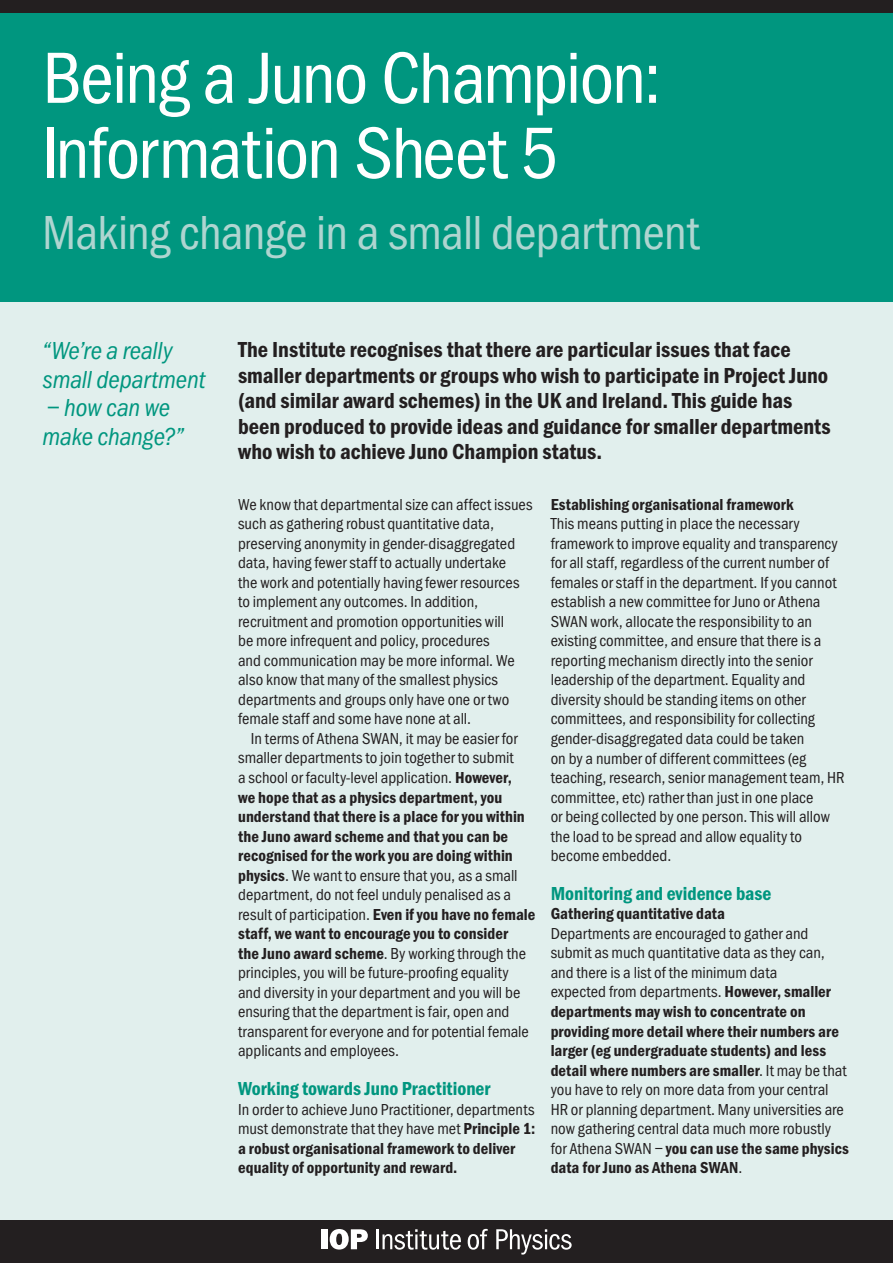
<style>
.page{position:relative;width:893px;height:1263px;background:#fff}
.page>*{position:absolute;margin:0;border:0;box-sizing:border-box;transform-origin:0 0}
.t1{font:75px/75px "Franklin Got Cd Io P";letter-spacing:-.03em;color:#fff}
.t2{font:49.5px "Franklin Got Cd Io P";letter-spacing:-.01em;color:#afd5d0}
.t3{font:italic 25.5px/28.5px "Franklin Got Cd Io P";letter-spacing:-.005em;color:#00967f}
.t4{font:600 22.5px/25.5px "Franklin Got Cd Io P";color:#231f20}
.t5{font:600 19.5px "Franklin Got Cd Io P";color:#00967f}
.t6{font:16.5px/19.5px "Franklin Got Cd Io P";color:#231f20}
.t7{font:600 16.5px/19.5px "Franklin Got Cd Io P";letter-spacing:.005em;color:#231f20}
.s1{font-weight:600}
.s2{font-weight:400}
</style>
<div class="page">
<div style="left:0;top:234px;width:893px;height:997px;background:#e1efed"></div>
<div style="left:0;top:0;width:893px;height:302px;background:#00967f"></div>
<div style="left:0;top:0;width:893px;height:13px;background:#231f20"></div>
<div style="left:0;top:1220px;width:893px;height:43px;background:#231f20"></div>
<div style="left:321px;top:1229px;width:6px;height:20px;background:#fff"></div>
<svg style="left:330px;top:1229px;width:38px;height:20px"></svg>
<hr style="left:376px;top:1229px;width:3px;height:20px;background:#fff">
<svg style="left:382px;top:1229px;width:79px;height:21px"></svg>
<svg style="left:468px;top:1229px;width:20px;height:21px"></svg>
<svg style="left:496px;top:1229px;width:76px;height:25px"></svg>
<h1 class="t1" style="left:43px;top:41px;width:620px">Being a Juno Champion:<br>Information Sheet 5</h1>
<h2 class="t2" style="left:43px;top:205px;width:658px">Making change in a small department</h2>
<h3 class="t3" style="left:43px;top:337px;width:164px">“We’re a really small department</h3>
<h3 class="t3" style="left:43px;top:394px;width:143px">– how can we make change?”</h3>
<p class="t4" style="left:238px;top:337px;width:594px">The Institute recognises that there are particular issues that face smaller departments or groups who wish to participate in Project Juno (and similar award schemes) in the UK and Ireland. This guide has been produced to provide ideas and guidance for smaller departments who wish to achieve Juno Champion status.</p>
<p class="t6" style="left:238px;top:495px;width:296px">We know that departmental size can affect issues such as gathering robust quantitative data, preserving anonymity in gender-disaggregated data, having fewer staff to actually undertake<br>the work and potentially having fewer resources to implement any outcomes. In addition, recruitment and promotion opportunities will<br>be more infrequent and policy, procedures<br>and communication may be more informal. We also know that many of the smallest physics departments and groups only have one or two female staff and some have none at all.</p>
<p class="t6" style="left:238px;top:729px;width:299px;text-indent:13px">In terms of Athena SWAN, it may be easier for smaller departments to join together to submit<br>a school or faculty-level application. <span class="s1">However,<br>we hope that as a physics department, you understand that there is a place for you within the Juno award scheme and that you can be recognised for the work you are doing within physics</span>. We want to ensure that you, as a small department, do not feel unduly penalised as a result of participation. <span class="s1">Even if you have no female staff, we want to encourage you to consider<br>the Juno award scheme</span>. By working through the principles, you will be future-proofing equality and diversity in your department and you will be ensuring that the department is fair, open and transparent for everyone and for potential female applicants and employees.</p>
<p class="t5" style="left:238px;top:1077px;width:254px">Working towards Juno Practitioner</p>
<p class="t7" style="left:238px;top:1099px;width:299px"><span class="s2">In order to achieve Juno Practitioner, departments must demonstrate that they have met</span> Principle 1: a robust organisational framework to deliver equality of opportunity and reward.</p>
<p class="t7" style="left:551px;top:495px;width:244px">Establishing organisational framework</p>
<p class="t6" style="left:551px;top:514px;width:295px">This means putting in place the necessary framework to improve equality and transparency for all staff, regardless of the current number of females or staff in the department. If you cannot establish a new committee for Juno or Athena SWAN work, allocate the responsibility to an existing committee, and ensure that there is a reporting mechanism directly into the senior leadership of the department. Equality and diversity should be standing items on other committees, and responsibility for collecting gender-disaggregated data could be taken<br>on by a number of different committees (eg teaching, research, senior management team, HR committee, etc) rather than just in one place<br>or being collected by one person. This will allow the load to be spread and allow equality to become embedded.</p>
<p class="t5" style="left:551px;top:882px;width:222px">Monitoring and evidence base</p>
<p class="t7" style="left:551px;top:904px;width:176px">Gathering quantitative data</p>
<p class="t6" style="left:551px;top:924px;width:300px">Departments are encouraged to gather and submit as much quantitative data as they can, and there is a list of the minimum data<br>expected from departments. <span class="s1">However, smaller departments may wish to concentrate on providing more detail where their numbers are larger (eg undergraduate students) and less detail where numbers are smaller</span>. It may be that you have to rely on more data from your central HR or planning department. Many universities are now gathering central data much more robustly for Athena SWAN – <span class="s1">you can use the same physics data for Juno as Athena SWAN</span>.</p>
</div>
